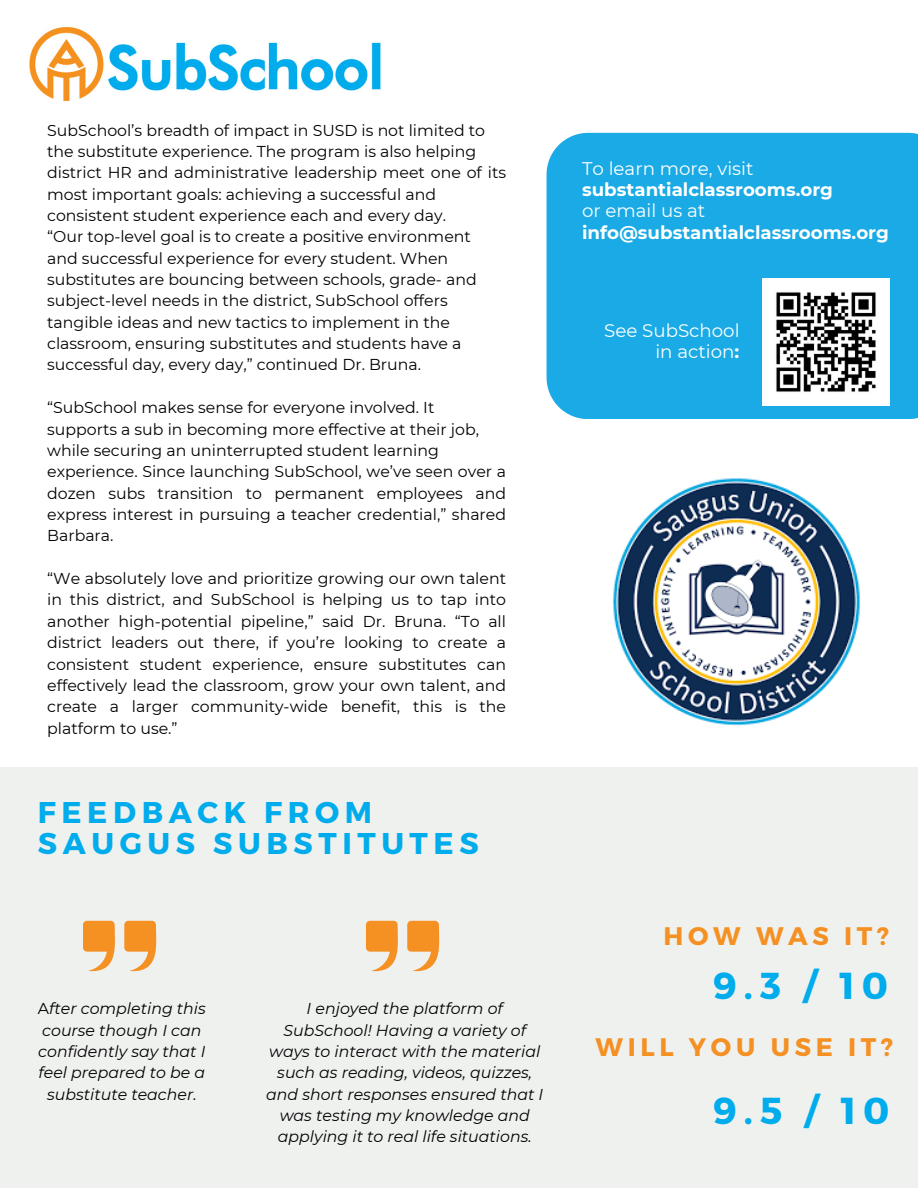
<style>
.page{position:relative;width:918px;height:1188px;background:#fff}
.page>*{position:absolute;margin:0;border:0;box-sizing:border-box;transform-origin:0 0}
.t1{font:700 37.5px "Montserrat";color:#00acec}
.t2{font:700 30px "Montserrat";letter-spacing:.185em;color:#00acec}
.t3{font:700 25.35px "Montserrat";letter-spacing:.185em;color:#f59023}
.t4{font:700 18.3px/21.3px "Montserrat";color:#fff}
.t5{font:18.3px "Montserrat";color:#fff}
.t6{font:15.75px/21.3px "Montserrat";color:#000;text-align:justify}
.t7{font:italic 15.75px/21.3px "Montserrat";color:#000;text-align:center}
.s1{font-style:normal}
.s2{font-weight:400}
.s3{font-weight:700}
</style>
<div class="page">
<div style="left:0;top:767px;width:918px;height:421px;background:#eff1ef"></div>
<svg style="left:83px;top:921px;width:74px;height:50px"></svg>
<div style="left:547px;top:133px;width:371px;height:286px;background:#1aaae5"></div>
<img style="left:29px;top:27px;width:352px;height:74px">
<img style="left:596px;top:461px;width:280px;height:281px;border-radius:50%">
<svg style="left:366px;top:921px;width:74px;height:50px"></svg>
<img style="left:763px;top:278px;width:127px;height:128px">
<p class="t6" style="left:47px;top:119px;width:439px">SubSchool’s breadth of impact in SUSD is not limited to</p>
<p class="t6" style="left:47px;top:141px;width:430px">the substitute experience. The program is also helping</p>
<p class="t6" style="left:47px;top:162px;width:460px">district HR and administrative leadership meet one of its most important goals: achieving a successful and</p>
<p class="t6" style="left:47px;top:205px;width:400px">consistent student experience each and every day.</p>
<p class="t6" style="left:47px;top:226px;width:425px">“Our top-level goal is to create a positive environment</p>
<p class="t6" style="left:47px;top:247px;width:403px">and successful experience for every student. When</p>
<p class="t6" style="left:47px;top:269px;width:431px">substitutes are bouncing between schools, grade- and</p>
<p class="t6" style="left:47px;top:290px;width:402px">subject-level needs in the district, SubSchool offers</p>
<p class="t6" style="left:47px;top:311px;width:404px">tangible ideas and new tactics to implement in the</p>
<p class="t6" style="left:47px;top:333px;width:416px">classroom, ensuring substitutes and students have a</p>
<p class="t6" style="left:47px;top:354px;width:375px">successful day, every day,” continued Dr. Bruna.</p>
<p class="t6" style="left:47px;top:397px;width:389px">“SubSchool makes sense for everyone involved. It</p>
<p class="t6" style="left:47px;top:418px;width:433px">supports a sub in becoming more effective at their job,</p>
<p class="t6" style="left:47px;top:440px;width:393px">while securing an uninterrupted student learning</p>
<p class="t6" style="left:47px;top:461px;width:460px">experience. Since launching SubSchool, we’ve seen over a dozen subs transition to permanent employees and express interest in pursuing a teacher credential,” shared Barbara.</p>
<p class="t6" style="left:47px;top:568px;width:460px">“We absolutely love and prioritize growing our own talent in this district, and SubSchool is helping us to tap into another high-potential pipeline,” said Dr. Bruna. “To all district leaders out there, if you’re looking to create a consistent student experience, ensure substitutes can effectively lead the classroom, grow your own talent, and create a larger community-wide benefit, this is the platform to use.”</p>
<p class="t2" style="left:38px;top:793px;width:336px">FEEDBACK FROM</p>
<p class="t2" style="left:38px;top:824px;width:442px">SAUGUS SUBSTITUTES</p>
<p class="t7" style="left:38px;top:998px;width:170px"><span class="s1">A</span>fter completing this</p>
<p class="t7" style="left:42px;top:1019px;width:161px">course though I can</p>
<p class="t7" style="left:38px;top:1041px;width:169px">confidently say that I</p>
<p class="t7" style="left:39px;top:1062px;width:168px">feel prepared to be a</p>
<p class="t7" style="left:47px;top:1083px;width:151px">substitute teacher.</p>
<p class="t7" style="left:266px;top:998px;width:279px">I enjoyed the platform of<br>SubSchool! Having a variety of ways to interact with the material such as reading, videos, quizzes, and short responses ensured that I was testing my knowledge and applying it to real life situations.</p>
<p class="t4" style="left:582px;top:157px;width:252px"><span class="s2">To learn more, visit </span>substantialclassrooms.org</p>
<p class="t4" style="left:582px;top:200px;width:308px"><span class="s2">or email us at </span>info@substantialclassrooms.org</p>
<p class="t5" style="left:604px;top:319px;width:137px">See SubSchool</p>
<p class="t5" style="left:655px;top:340px;width:85px">in action<span class="s3">:</span></p>
<p class="t3" style="left:663px;top:919px;width:227px">HOW WAS IT?</p>
<p class="t1" style="left:713px;top:961px;width:176px">9.3 / 10</p>
<p class="t3" style="left:596px;top:1031px;width:299px">WILL YOU USE IT?</p>
<p class="t1" style="left:713px;top:1086px;width:178px">9.5 / 10</p>
</div>
